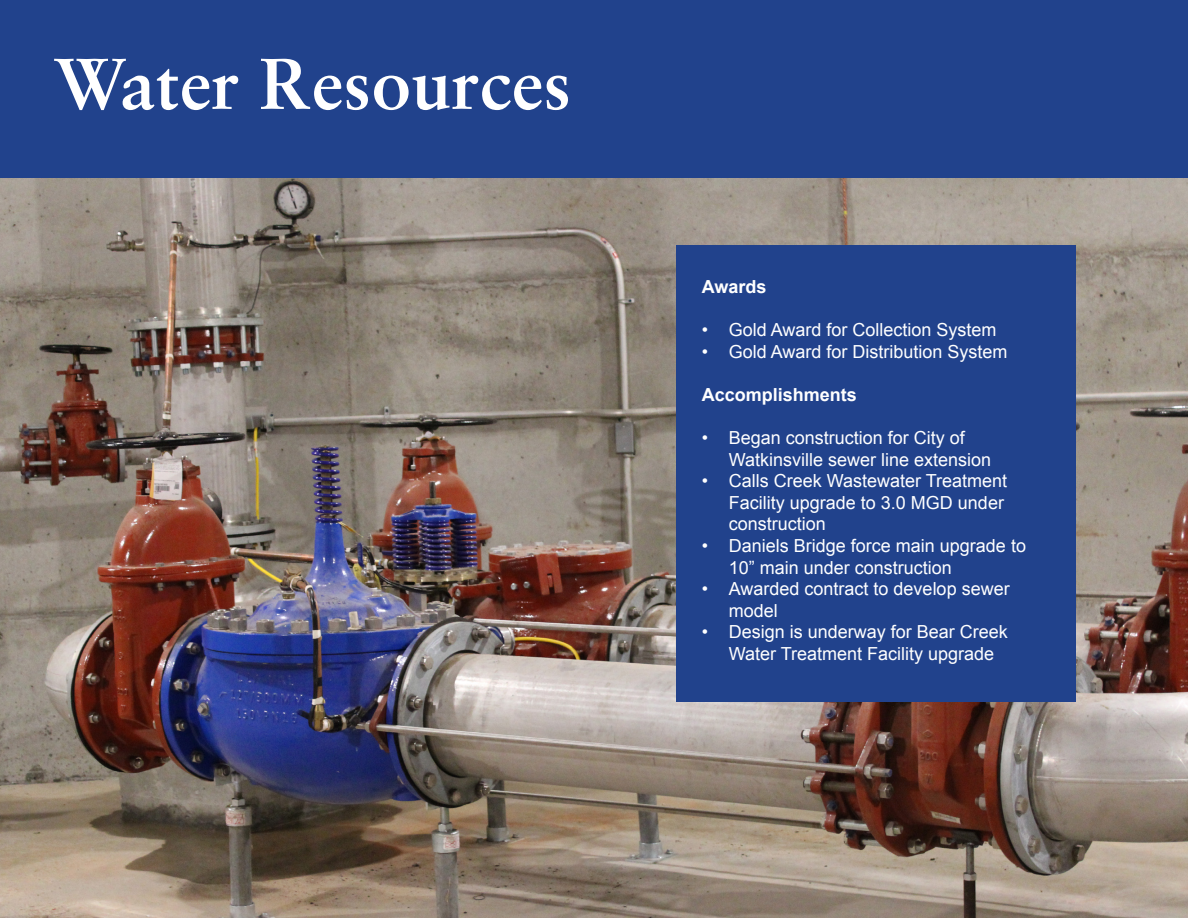
<style>
.page{position:relative;width:1188px;height:918px;background:#fff}
.page>*{position:absolute;margin:0;border:0;box-sizing:border-box;transform-origin:0 0}
.t1{font:700 72px "Sabon LT Pro";color:#fff}
.t2{font:18px/21.6px "Arial";color:#fff}
.t3{font:700 18px "Arial";color:#fff}
</style>
<div class="page">
<img style="left:0;top:177px;width:1188px;height:741px">
<div style="left:0;top:0;width:1188px;height:177px;background:#21428c"></div>
<div style="left:676px;top:245px;width:400px;height:457px;background:#21428c"></div>
<p class="t1" style="left:54px;top:39px;width:519px">Water Resources</p>
<p class="t3" style="left:702px;top:275px;width:66px">Awards</p>
<p class="t2" style="left:702px;top:319px;width:296px">• Gold Award for Collection System</p>
<p class="t2" style="left:702px;top:341px;width:307px">• Gold Award for Distribution System</p>
<p class="t3" style="left:702px;top:383px;width:157px">Accomplishments</p>
<p class="t2" style="left:729px;top:427px;width:264px;text-indent:-27px">• Began construction for City of<br>Watkinsville sewer line extension</p>
<p class="t2" style="left:729px;top:470px;width:280px;text-indent:-27px">• Calls Creek Wastewater Treatment<br>Facility upgrade to 3.0 MGD under construction</p>
<p class="t2" style="left:729px;top:535px;width:299px;text-indent:-27px">• Daniels Bridge force main upgrade to<br>10” main under construction</p>
<p class="t2" style="left:729px;top:578px;width:282px;text-indent:-27px">• Awarded contract to develop sewer model</p>
<p class="t2" style="left:729px;top:622px;width:281px;text-indent:-27px">• Design is underway for Bear Creek<br>Water Treatment Facility upgrade</p>
</div>
